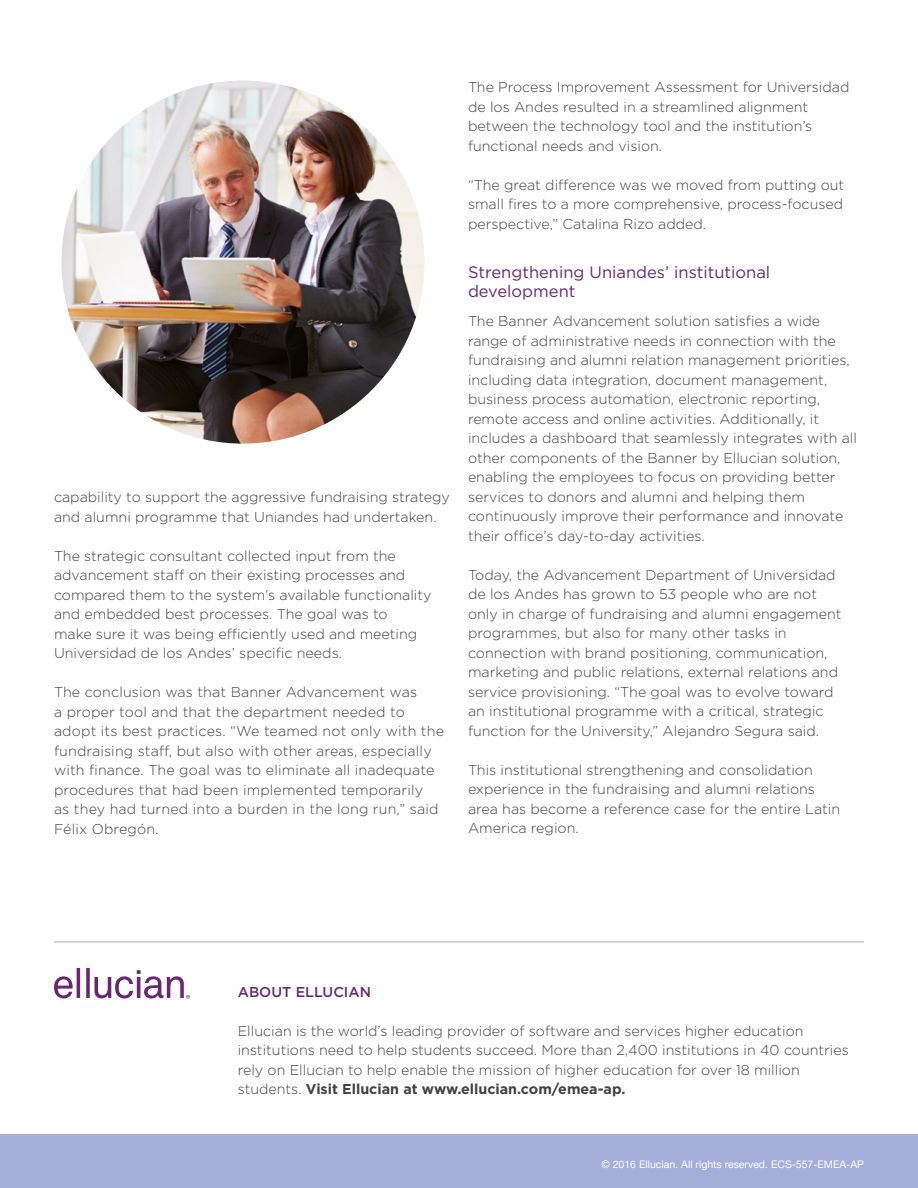
<style>
.page{position:relative;width:918px;height:1188px;background:#fff}
.page>*{position:absolute;margin:0;border:0;box-sizing:border-box;transform-origin:0 0}
.SUBHEADER_2{font:16.5px/19.5px "Gotham";color:#682774}
.BODY{font:300 14.25px/19.5px "Gotham";color:#414042}
.BODY_no_space_above{font:300 14.25px/19.5px "Gotham";color:#414042}
.BODY-2{font:500 14.25px "Gotham HTF";color:#682774}
.t1{font:10.5px "Helvetica Neue";color:#fff}
.s1{font-family:"Gotham HTF";font-weight:700}
</style>
<div class="page">
<hr style="left:54px;top:941px;width:810px;height:2px;background:#c7c8ca">
<svg style="left:54px;top:968px;width:136px;height:31px"></svg>
<img style="left:61px;top:80px;width:364px;height:364px;border-radius:182px">
<div style="left:0;top:1134px;width:918px;height:54px;background:#a4aed8"></div>
<p class="BODY" style="left:54px;top:487px;width:397px">capability to support the aggressive fundraising strategy and alumni programme that Uniandes had undertaken.</p>
<p class="BODY" style="left:54px;top:546px;width:379px">The strategic consultant collected input from the advancement staff on their existing processes and compared them to the system’s available functionality and embedded best processes. The goal was to<br>make sure it was being efficiently used and meeting Universidad de los Andes’ specific needs.</p>
<p class="BODY" style="left:54px;top:682px;width:392px">The conclusion was that Banner Advancement was<br>a proper tool and that the department needed to adopt its best practices. “We teamed not only with the fundraising staff, but also with other areas, especially with finance. The goal was to eliminate all inadequate procedures that had been implemented temporarily<br>as they had turned into a burden in the long run,” said Félix Obregón.</p>
<p class="BODY" style="left:468px;top:77px;width:383px">The Process Improvement Assessment for Universidad de los Andes resulted in a streamlined alignment between the technology tool and the institution’s functional needs and vision.</p>
<p class="BODY" style="left:468px;top:175px;width:378px;text-align:justify">“The great difference was we moved from putting out small fires to a more comprehensive, process-focused perspective,” Catalina Rizo added.</p>
<p class="SUBHEADER_2" style="left:468px;top:262px;width:304px">Strengthening Uniandes’ institutional development</p>
<p class="BODY_no_space_above" style="left:468px;top:311px;width:391px">The Banner Advancement solution satisfies a wide range of administrative needs in connection with the fundraising and alumni relation management priorities, including data integration, document management, business process automation, electronic reporting, remote access and online activities. Additionally, it includes a dashboard that seamlessly integrates with all other components of the Banner by Ellucian solution, enabling the employees to focus on providing better services to donors and alumni and helping them continuously improve their performance and innovate their office’s day-to-day activities.</p>
<p class="BODY" style="left:468px;top:565px;width:375px">Today, the Advancement Department of Universidad de los Andes has grown to 53 people who are not only in charge of fundraising and alumni engagement programmes, but also for many other tasks in connection with brand positioning, communication, marketing and public relations, external relations and service provisioning. “The goal was to evolve toward an institutional programme with a critical, strategic function for the University,” Alejandro Segura said.</p>
<p class="BODY" style="left:468px;top:760px;width:374px">This institutional strengthening and consolidation experience in the fundraising and alumni relations area has become a reference case for the entire Latin America region.</p>
<p class="BODY-2" style="left:238px;top:983px;width:135px">ABOUT ELLUCIAN</p>
<p class="BODY" style="left:238px;top:1020px;width:613px">Ellucian is the world’s leading provider of software and services higher education institutions need to help students succeed. More than 2,400 institutions in 40 countries rely on Ellucian to help enable the mission of higher education for over 18 million students. <span class="s1">Visit Ellucian at www.ellucian.com/emea-ap.</span></p>
<p class="t1" style="left:601px;top:1156px;width:264px">© 2016 Ellucian. All rights reserved. ECS-557-EMEA-AP</p>
</div>
